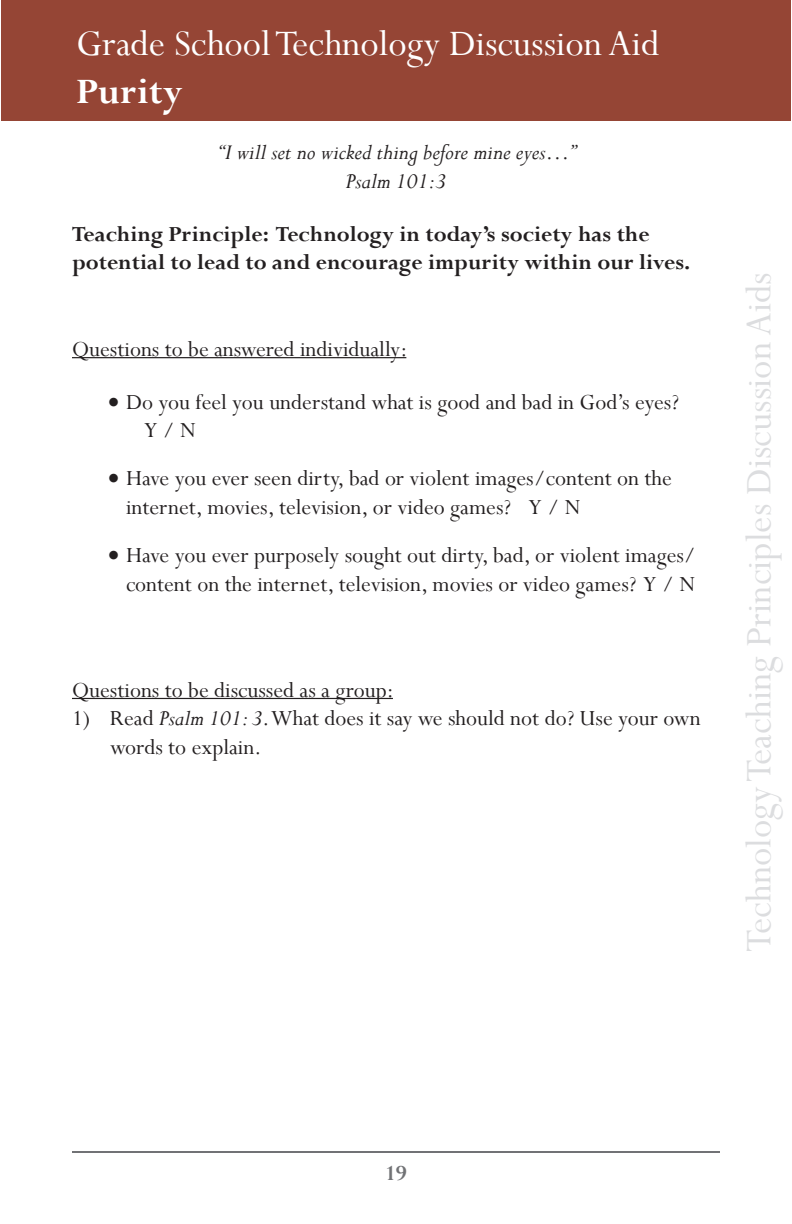
<style>
.page{position:relative;width:792px;height:1224px;background:#fff}
.page>*{position:absolute;margin:0;border:0;box-sizing:border-box;transform-origin:0 0}
.t1{font:40px "Perpetua";color:#dcdddf}
.Endnote_Text{font:40px "Perpetua";color:#fff}
.Endnote_Text-2{font:700 40px "Perpetua";color:#fff}
.Endnote_Text-3{font:24px/28.8px "Perpetua";color:#231f20}
.Endnote_Text-4{font:700 24px/28.8px "Perpetua";color:#231f20}
.Endnote_Text-5{font:italic 24px "Perpetua";color:#231f20}
.Bullets{font:24px "Perpetua";color:#231f20}
.t2{font:700 24px "Perpetua";color:#717275}
.s1{font-style:italic}
</style>
<div class="page">
<hr style="left:72px;top:1151px;width:648px;height:2px;background:#717275">
<hr style="left:72px;top:357px;width:334px;height:1px;background:#231f20">
<hr style="left:72px;top:698px;width:321px;height:1px;background:#231f20">
<div style="left:1px;top:1px;width:790px;height:120px;background:#954535"></div>
<p class="Endnote_Text" style="left:76px;top:19px;width:585px">Grade School Technology Discussion Aid</p>
<p class="Endnote_Text-2" style="left:76px;top:67px;width:108px">Purity</p>
<p class="Endnote_Text-5" style="left:219px;top:137px;width:358px">“I will set no wicked thing before mine eyes…”</p>
<p class="Endnote_Text-5" style="left:346px;top:166px;width:102px">Psalm 101:3</p>
<p class="Endnote_Text-4" style="left:72px;top:219px;width:620px">Teaching Principle: Technology in today’s society has the potential to lead to and encourage impurity within our lives.</p>
<p class="Endnote_Text-3" style="left:72px;top:334px;width:337px">Questions to be answered individually:</p>
<p class="Endnote_Text-3" style="left:108px;top:387px;width:572px">• Do you feel you understand what is good and bad in God’s eyes?</p>
<p class="Bullets" style="left:144px;top:415px;width:54px">Y / N</p>
<p class="Endnote_Text-3" style="left:126px;top:464px;width:547px;text-indent:-18px">• Have you ever seen dirty, bad or violent images/content on the internet, movies, television, or video games? Y / N</p>
<p class="Endnote_Text-3" style="left:108px;top:541px;width:589px;text-align:right">• Have you ever purposely sought out dirty, bad, or violent images/ content on the internet, television, movies or video games? Y / N</p>
<p class="Endnote_Text-3" style="left:72px;top:675px;width:323px">Questions to be discussed as a group:</p>
<p class="Endnote_Text-3" style="left:110px;top:704px;width:592px;text-indent:-38px">1) Read <span class="s1">Psalm 101: 3</span>. What does it say we should not do? Use your own words to explain.</p>
<p class="t1" style="left:734px;top:952px;width:681px;rotate:-90deg">Technology Teaching Principles Discussion Aids</p>
<p class="t2" style="left:385px;top:1158px;width:23px">19</p>
</div>
